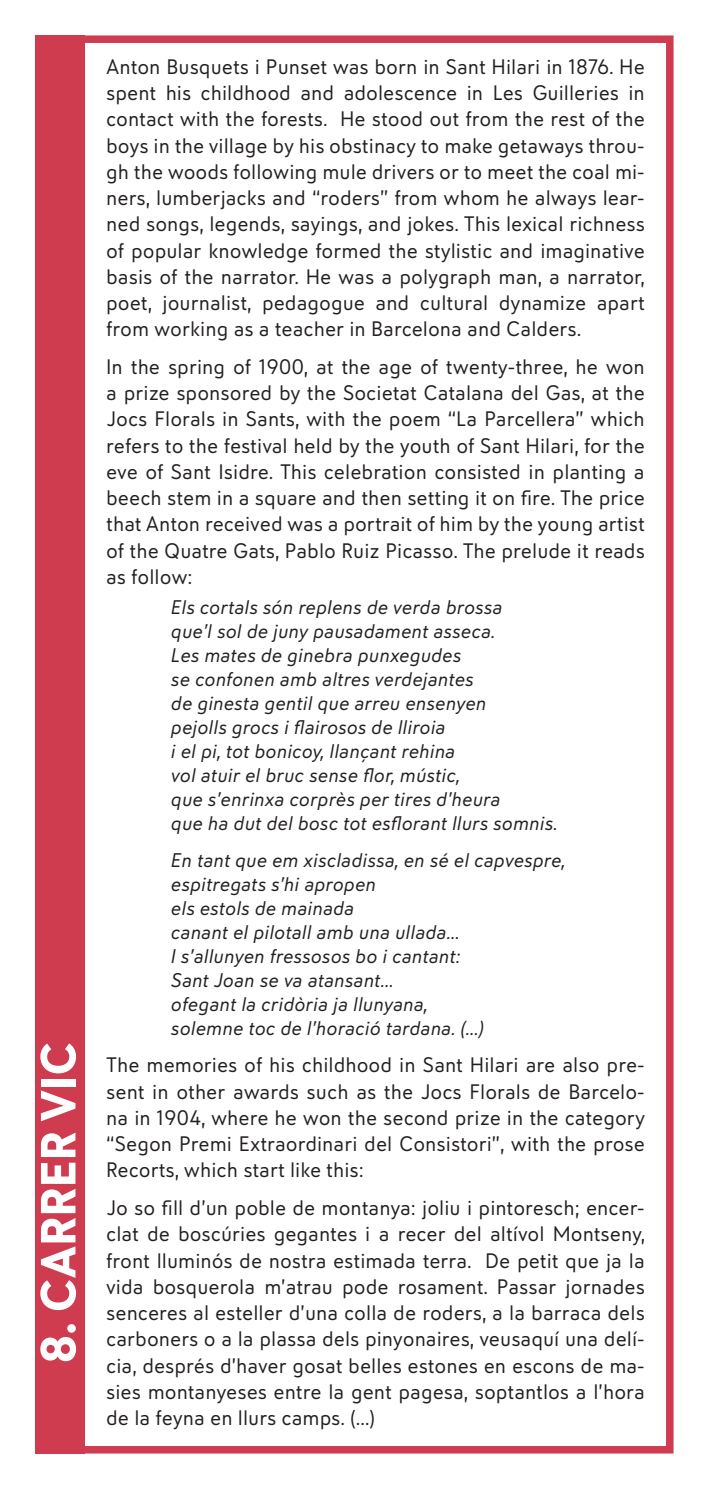
<style>
.page{position:relative;width:709px;height:1489px;background:#fff}
.page>*{position:absolute;margin:0;border:0;box-sizing:border-box;transform-origin:0 0}
.t1{font:700 50px "Infoma";color:#fff}
.t2{font:21.25px/26.2px "Infoma";color:#231f20;text-align:justify}
.t3{font:italic 20px/24px "Infoma";color:#231f20}
</style>
<div class="page">
<div style="left:35px;top:35px;width:638px;height:1418px;border:8px solid #cf3b4f"></div>
<div style="left:35px;top:35px;width:50px;height:1418px;background:#cf3b4f"></div>
<h1 class="t1" style="left:23px;top:1363px;width:323px;rotate:-90deg">8. CARRER VIC</h1>
<p class="t2" style="left:106px;top:53px;width:540px">Anton Busquets i Punset was born in Sant Hilari in 1876. He spent his childhood and adolescence in Les Guilleries in contact with the forests. He stood out from the rest of the boys in the village by his obstinacy to make getaways throu&shy;gh the woods following mule drivers or to meet the coal mi&shy;ners, lumberjacks and “roders” from whom he always lear&shy;ned songs, legends, sayings, and jokes. This lexical richness of popular knowledge formed the stylistic and imaginative basis of the narrator. He was a polygraph man, a narrator, poet, journalist, pedagogue and cultural dynamize apart from working as a teacher in Barcelona and Calders.</p>
<p class="t2" style="left:106px;top:353px;width:540px">In the spring of 1900, at the age of twenty-three, he won a prize sponsored by the Societat Catalana del Gas, at the Jocs Florals in Sants, with the poem “La Parcellera” which refers to the festival held by the youth of Sant Hilari, for the eve of Sant Isidre. This celebration consisted in planting a beech stem in a square and then setting it on fire. The price that Anton received was a portrait of him by the young artist of the Quatre Gats, Pablo Ruiz Picasso. The prelude it reads as follow:</p>
<p class="t3" style="left:171px;top:594px;width:388px">Els cortals són replens de verda brossa<br>que’l sol de juny pausadament asseca.<br>Les mates de ginebra punxegudes<br>se confonen amb altres verdejantes<br>de ginesta gentil que arreu ensenyen<br>pejolls grocs i flairosos de lliroia<br>i el pi, tot bonicoy, llançant rehina<br>vol atuir el bruc sense flor, mústic,<br>que s’enrinxa corprès per tires d’heura<br>que ha dut del bosc tot esflorant llurs somnis.</p>
<p class="t3" style="left:171px;top:847px;width:396px">En tant que em xiscladissa, en sé el capvespre, espitregats s’hi apropen<br>els estols de mainada<br>canant el pilotall amb una ullada…<br>I s’allunyen fressosos bo i cantant:<br>Sant Joan se va atansant…<br>ofegant la cridòria ja llunyana,<br>solemne toc de l’horació tardana. (…)</p>
<p class="t2" style="left:106px;top:1051px;width:540px">The memories of his childhood in Sant Hilari are also pre&shy;sent in other awards such as the Jocs Florals de Barcelo&shy;na in 1904, where he won the second prize in the category “Segon Premi Extraordinari del Consistori”, with the prose Recorts, which start like this:</p>
<p class="t2" style="left:106px;top:1193px;width:540px">Jo so fill d’un poble de montanya: joliu i pintoresch; encer&shy;clat de boscúries gegantes i a recer del altívol Montseny, front lluminós de nostra estimada terra. De petit que ja la vida bosquerola m’atrau pode rosament. Passar jornades senceres al esteller d’una colla de roders, a la barraca dels carboners o a la plassa dels pinyonaires, veusaquí una delí&shy;cia, després d’haver gosat belles estones en escons de ma&shy;sies montanyeses entre la gent pagesa, soptantlos a l’hora de la feyna en llurs camps. (…)</p>
</div>
